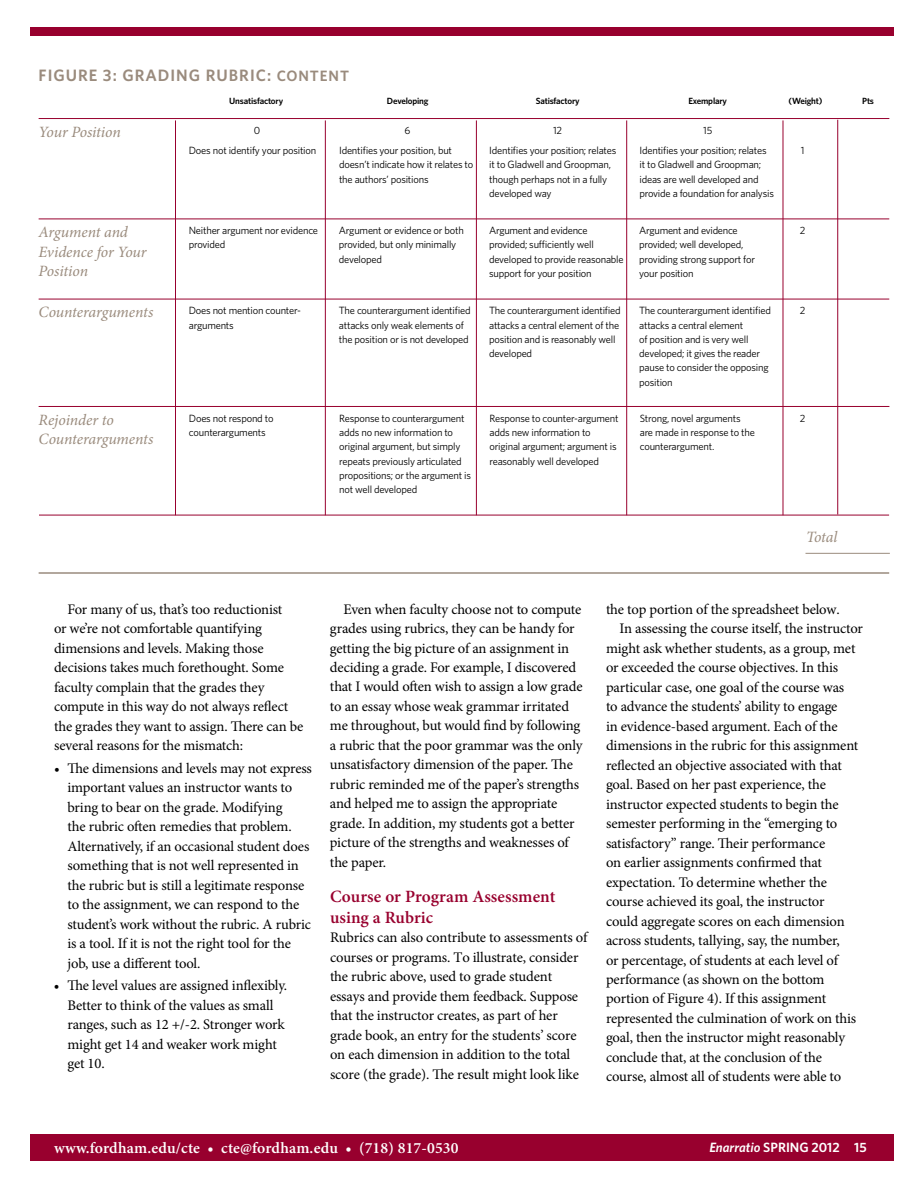
<style>
.page{position:relative;width:918px;height:1188px;background:#fff}
.page>*{position:absolute;margin:0;border:0;box-sizing:border-box;transform-origin:0 0}
.t1{font:600 17.25px/21px "Minion Pro";color:#98002e}
.t2{font:600 16.5px "Whitney";color:#9a8b7d}
.t3{font:italic 15.75px/19.5px "Minion Pro";letter-spacing:-.01em;color:#9a8b7d}
.t4{font:600 15.75px "Minion Pro";letter-spacing:.01em;color:#fff}
.t5{font:600 15px "Whitney";color:#9a8b7d}
.t6{font:14.7px/19.5px "Minion Pro";letter-spacing:-.01em;color:#000}
.t7{font:600 13.5px "Whitney";color:#fff}
.t8{font:10.5px/14.2px "Whitney";letter-spacing:-.02em;color:#000}
.t9{font:600 9px "Whitney";letter-spacing:-.02em;color:#000}
.s1{font-size:16.5px}
.s2{font-style:italic}
</style>
<div class="page">
<div style="left:30px;top:1134px;width:864px;height:27px;background:#98002e"></div>
<div style="left:30px;top:27px;width:864px;height:9px;background:#98002e"></div>
<hr style="left:39px;top:118px;width:850px;height:1px;background:#98002e">
<hr style="left:39px;top:219px;width:850px;height:1px;background:#98002e">
<hr style="left:39px;top:299px;width:850px;height:1px;background:#98002e">
<hr style="left:39px;top:406px;width:850px;height:1px;background:#98002e">
<hr style="left:39px;top:515px;width:850px;height:1px;background:#98002e">
<hr style="left:806px;top:553px;width:84px;height:1px;background:#9a8b7d">
<hr style="left:39px;top:572px;width:850px;height:2px;background:#9a8b7d">
<hr style="left:175px;top:120px;width:1px;height:395px;background:#98002e">
<hr style="left:325px;top:120px;width:1px;height:395px;background:#98002e">
<hr style="left:476px;top:120px;width:1px;height:395px;background:#98002e">
<hr style="left:626px;top:120px;width:1px;height:395px;background:#98002e">
<hr style="left:783px;top:120px;width:1px;height:395px;background:#98002e">
<hr style="left:837px;top:120px;width:1px;height:395px;background:#98002e">
<p class="t2" style="left:39px;top:65px;width:90px">FIGURE 3: gra</p>
<p class="t2" style="left:158px;top:65px;width:23px">dingr</p>
<p class="t2" style="left:217px;top:65px;width:23px">ubric</p>
<p class="t5" style="left:267px;top:66px;width:84px"><span class="s1">:</span> Content</p>
<p class="t9" style="left:229px;top:95px;width:55px">Unsatisfactory</p>
<p class="t9" style="left:387px;top:95px;width:43px">Developing</p>
<p class="t9" style="left:536px;top:95px;width:45px">Satisfactory</p>
<p class="t9" style="left:688px;top:95px;width:40px">Exemplary</p>
<p class="t9" style="left:789px;top:95px;width:35px">(Weight)</p>
<p class="t9" style="left:862px;top:95px;width:13px">Pts</p>
<p class="t3" style="left:39px;top:122px;width:84px">Your Position</p>
<p class="t8" style="left:189px;top:120px;width:129px;line-height:20.2px;text-indent:65px">0<br>Does not identify your position</p>
<p class="t8" style="left:339px;top:120px;width:115px;line-height:20.2px;text-indent:65px">6<br>Identifies your position, but</p>
<p class="t8" style="left:339px;top:157px;width:136px">doesn’t indicate how it relates to the authors’ positions</p>
<p class="t8" style="left:489px;top:120px;width:129px;line-height:20.2px;text-indent:64px">12<br>Identifies your position; relates</p>
<p class="t8" style="left:489px;top:157px;width:123px">it to Gladwell and Groopman, though perhaps not in a fully developed way</p>
<p class="t8" style="left:640px;top:120px;width:129px;line-height:20.2px;text-indent:64px">15<br>Identifies your position; relates</p>
<p class="t8" style="left:640px;top:157px;width:136px">it to Gladwell and Groopman; ideas are well developed and provide a foundation for analysis</p>
<p class="t8" style="left:801px;top:143px;width:5px">1</p>
<p class="t3" style="left:39px;top:222px;width:109px">Argument and<br>Evidence for Your<br>Position</p>
<p class="t8" style="left:189px;top:223px;width:131px">Neither argument nor evidence provided</p>
<p class="t8" style="left:339px;top:223px;width:126px">Argument or evidence or both provided, but only minimally developed</p>
<p class="t8" style="left:489px;top:223px;width:136px">Argument and evidence provided; sufficiently well developed to provide reasonable support for your position</p>
<p class="t8" style="left:639px;top:223px;width:117px">Argument and evidence provided; well developed, providing strong support for your position</p>
<p class="t3" style="left:39px;top:303px;width:116px">Counterarguments</p>
<p class="t8" style="left:189px;top:303px;width:114px">Does not mention counter&shy;arguments</p>
<p class="t8" style="left:339px;top:303px;width:133px">The counterargument identified attacks only weak elements of the position or is not developed</p>
<p class="t8" style="left:489px;top:303px;width:133px">The counterargument identified attacks a central element of the position and is reasonably well developed</p>
<p class="t8" style="left:639px;top:303px;width:133px">The counterargument identified attacks a central element<br>of position and is very well developed; it gives the reader pause to consider the opposing position</p>
<p class="t3" style="left:39px;top:410px;width:116px">Rejoinder to<br>Counterarguments</p>
<p class="t8" style="left:189px;top:411px;width:86px">Does not respond to counterarguments</p>
<p class="t8" style="left:339px;top:411px;width:133px">Response to counterargument adds no new information to original argument, but simply repeats previously articulated propositions; or the argument is not well developed</p>
<p class="t8" style="left:490px;top:411px;width:131px">Response to counter-argument adds new information to original argument; argument is reasonably well developed</p>
<p class="t8" style="left:640px;top:411px;width:117px">Strong, novel arguments are made in response to the counterargument.</p>
<p class="t8" style="left:800px;top:223px;width:7px">2</p>
<p class="t8" style="left:800px;top:303px;width:7px">2</p>
<p class="t8" style="left:800px;top:411px;width:7px">2</p>
<p class="t3" style="left:806px;top:528px;width:33px">Total</p>
<p class="t6" style="left:54px;top:599px;width:251px;text-indent:13px">For many of us, that’s too reductionist<br>or we’re not comfortable quantifying dimensions and levels. Making those decisions takes much forethought. Some faculty complain that the grades they compute in this way do not always reflect the grades they want to assign. There can be several reasons for the mismatch:</p>
<p class="t6" style="left:67px;top:758px;width:246px;text-indent:-13px">• The dimensions and levels may not express important values an instructor wants to bring to bear on the grade. Modifying<br>the rubric often remedies that problem.<br>Alternatively, if an occasional student does something that is not well represented in the rubric but is still a legitimate response to the assignment, we can respond to the student’s work without the rubric. A rubric is a tool. If it is not the right tool for the job, use a different tool.</p>
<p class="t6" style="left:67px;top:976px;width:221px;text-indent:-13px">• The level values are assigned inflexibly.<br>Better to think of the values as small ranges, such as 12 +/-2. Stronger work might get 14 and weaker work might get 10.</p>
<p class="t6" style="left:330px;top:599px;width:254px;text-indent:13px">Even when faculty choose not to compute grades using rubrics, they can be handy for getting the big picture of an assignment in deciding a grade. For example, I discovered that I would often wish to assign a low grade to an essay whose weak grammar irritated me throughout, but would find by following a rubric that the poor grammar was the only unsatisfactory dimension of the paper. The rubric reminded me of the paper’s strengths and helped me to assign the appropriate grade. In addition, my students got a better picture of the strengths and weaknesses of the paper.</p>
<p class="t1" style="left:330px;top:886px;width:227px">Course or Program Assessment using a Rubric</p>
<p class="t6" style="left:330px;top:928px;width:259px">Rubrics can also contribute to assessments of courses or programs. To illustrate, consider the rubric above, used to grade student essays and provide them feedback. Suppose that the instructor creates, as part of her grade book, an entry for the students’ score on each dimension in addition to the total score (the grade). The result might look like</p>
<p class="t6" style="left:606px;top:599px;width:235px">the top portion of the spreadsheet below.</p>
<p class="t6" style="left:620px;top:619px;width:245px">In assessing the course itself, the instructor</p>
<p class="t6" style="left:606px;top:638px;width:251px">might ask whether students, as a group, met</p>
<p class="t6" style="left:606px;top:658px;width:234px">or exceeded the course objectives. In this</p>
<p class="t6" style="left:606px;top:677px;width:240px">particular case, one goal of the course was</p>
<p class="t6" style="left:606px;top:697px;width:233px">to advance the students’ ability to engage</p>
<p class="t6" style="left:606px;top:716px;width:233px">in evidence-based argument. Each of the</p>
<p class="t6" style="left:606px;top:736px;width:254px">dimensions in the rubric for this assignment</p>
<p class="t6" style="left:606px;top:755px;width:237px">reflected an objective associated with that</p>
<p class="t6" style="left:606px;top:775px;width:222px">goal. Based on her past experience, the</p>
<p class="t6" style="left:606px;top:794px;width:234px">instructor expected students to begin the</p>
<p class="t6" style="left:606px;top:814px;width:233px">semester performing in the “emerging to</p>
<p class="t6" style="left:606px;top:833px;width:221px">satisfactory” range. Their performance</p>
<p class="t6" style="left:606px;top:853px;width:217px">on earlier assignments confirmed that</p>
<p class="t6" style="left:606px;top:872px;width:222px">expectation. To determine whether the</p>
<p class="t6" style="left:606px;top:892px;width:220px">course achieved its goal, the instructor</p>
<p class="t6" style="left:606px;top:911px;width:240px">could aggregate scores on each dimension</p>
<p class="t6" style="left:606px;top:931px;width:235px">across students, tallying, say, the number,</p>
<p class="t6" style="left:606px;top:950px;width:234px">or percentage, of students at each level of</p>
<p class="t6" style="left:606px;top:970px;width:220px">performance (as shown on the bottom</p>
<p class="t6" style="left:606px;top:989px;width:222px">portion of Figure 4). If this assignment</p>
<p class="t6" style="left:606px;top:1009px;width:252px">represented the culmination of work on this</p>
<p class="t6" style="left:606px;top:1028px;width:241px">goal, then the instructor might reasonably</p>
<p class="t6" style="left:606px;top:1048px;width:217px">conclude that, at the conclusion of the</p>
<p class="t6" style="left:606px;top:1067px;width:237px">course, almost all of students were able to</p>
<p class="t4" style="left:54px;top:1137px;width:406px">www.fordham.edu/cte • cte@fordham.edu • (718) 817-0530</p>
<p class="t7" style="left:709px;top:1139px;width:159px"><span class="s2">Enarratio</span> SPRING 2012 15</p>
</div>
